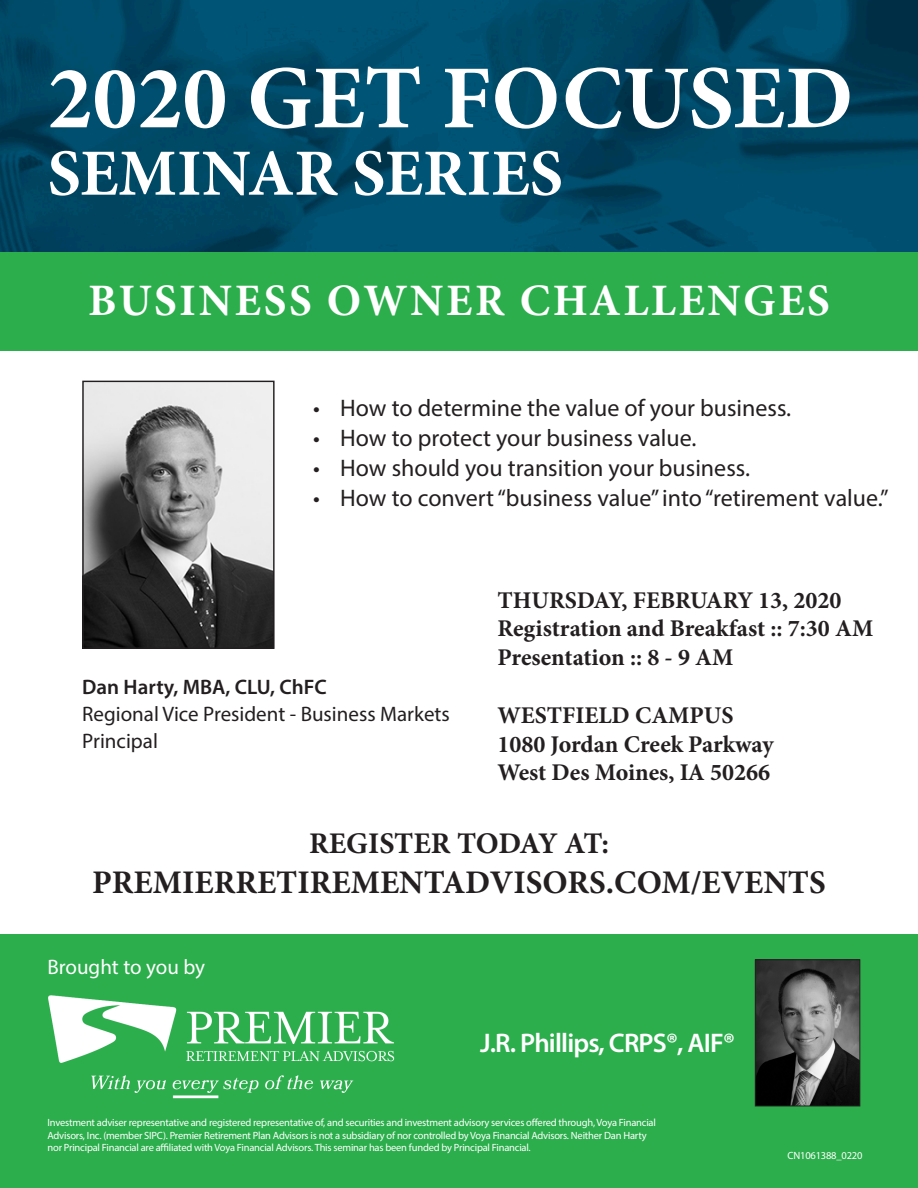
<style>
.page{position:relative;width:918px;height:1188px;background:#fff}
.page>*{position:absolute;margin:0;border:0;box-sizing:border-box;transform-origin:0 0}
.t1{font:700 90px "Minion Pro";color:#fff}
.t2{font:700 66px "Minion Pro";color:#fff}
.t3{font:700 45px "Minion Pro";letter-spacing:.06em;color:#fff}
.t4{font:700 33px "Minion Pro";color:#231f20}
.t5{font:700 30px "Minion Pro";letter-spacing:-.005em;color:#231f20}
.t6{font:600 27px "Myriad Pro";letter-spacing:-.03em;color:#fff}
.t7{font:24px "Myriad Pro";color:#231f20}
.t8{font:700 24px "Minion Pro";color:#231f20}
.t9{font:21px/27px "Myriad Pro";color:#231f20}
.t10{font:600 21px "Myriad Pro";color:#231f20}
.t11{font:21px "Myriad Pro";color:#fff}
.t12{font:10.5px/12.6px "Myriad Pro";letter-spacing:-.02em;color:#fff}
</style>
<div class="page">
<img style="left:0;top:0;width:918px;height:252px">
<img style="left:84px;top:383px;width:189px;height:264px">
<div style="left:82px;top:381px;width:193px;height:268px;border:1px solid #231f20"></div>
<div style="left:0;top:935px;width:918px;height:253px;background:#2bae4b"></div>
<img style="left:757px;top:961px;width:101px;height:143px">
<div style="left:755px;top:959px;width:105px;height:147px;border:1px solid #231f20"></div>
<div style="left:0;top:252px;width:918px;height:98px;background:#2bae4b"></div>
<img style="left:48px;top:995px;width:347px;height:104px">
<p class="t1" style="left:48px;top:35px;width:807px">2020 GET FOCUSED</p>
<p class="t2" style="left:48px;top:127px;width:517px">SEMINAR SERIES</p>
<p class="t3" style="left:88px;top:269px;width:743px">BUSINESS OWNER CHALLENGES</p>
<p class="t7" style="left:313px;top:393px;width:479px">• How to determine the value of your business.</p>
<p class="t7" style="left:313px;top:423px;width:385px">• How to protect your business value.</p>
<p class="t7" style="left:313px;top:453px;width:438px">• How should you transition your business.</p>
<p class="t7" style="left:313px;top:483px;width:577px">• How to convert “business value” into “retirement value.”</p>
<p class="t10" style="left:82px;top:673px;width:246px">Dan Harty, MBA, CLU, ChFC</p>
<p class="t9" style="left:82px;top:700px;width:369px">Regional Vice President - Business Markets<br>Principal</p>
<p class="t8" style="left:497px;top:583px;width:346px">THURSDAY, FEBRUARY 13, 2020</p>
<p class="t8" style="left:497px;top:612px;width:378px">Registration and Breakfast :: 7:30 AM</p>
<p class="t8" style="left:497px;top:641px;width:238px">Presentation :: 8 - 9 AM</p>
<p class="t8" style="left:497px;top:698px;width:238px">WESTFIELD CAMPUS</p>
<p class="t8" style="left:497px;top:727px;width:278px">1080 Jordan Creek Parkway</p>
<p class="t8" style="left:497px;top:756px;width:274px">West Des Moines, IA 50266</p>
<p class="t5" style="left:309px;top:823px;width:302px">REGISTER TODAY AT:</p>
<p class="t4" style="left:92px;top:859px;width:735px">PREMIERRETIREMENTADVISORS.COM/EVENTS</p>
<p class="t11" style="left:48px;top:954px;width:159px">Brought to you by</p>
<p class="t6" style="left:480px;top:1026px;width:256px">J.R. Phillips, CRPS®, AIF®</p>
<p class="t12" style="left:48px;top:1116px;width:610px">Investment adviser representative and registered representative of, and securities and investment advisory services offered through, Voya Financial<br>Advisors, Inc. (member SIPC). Premier Retirement Plan Advisors is not a subsidiary of nor controlled by Voya Financial Advisors. Neither Dan Harty nor Principal Financial are affiliated with Voya Financial Advisors. This seminar has been funded by Principal Financial.</p>
<p class="t12" style="left:787px;top:1149px;width:77px">CN1061388_0220</p>
</div>
